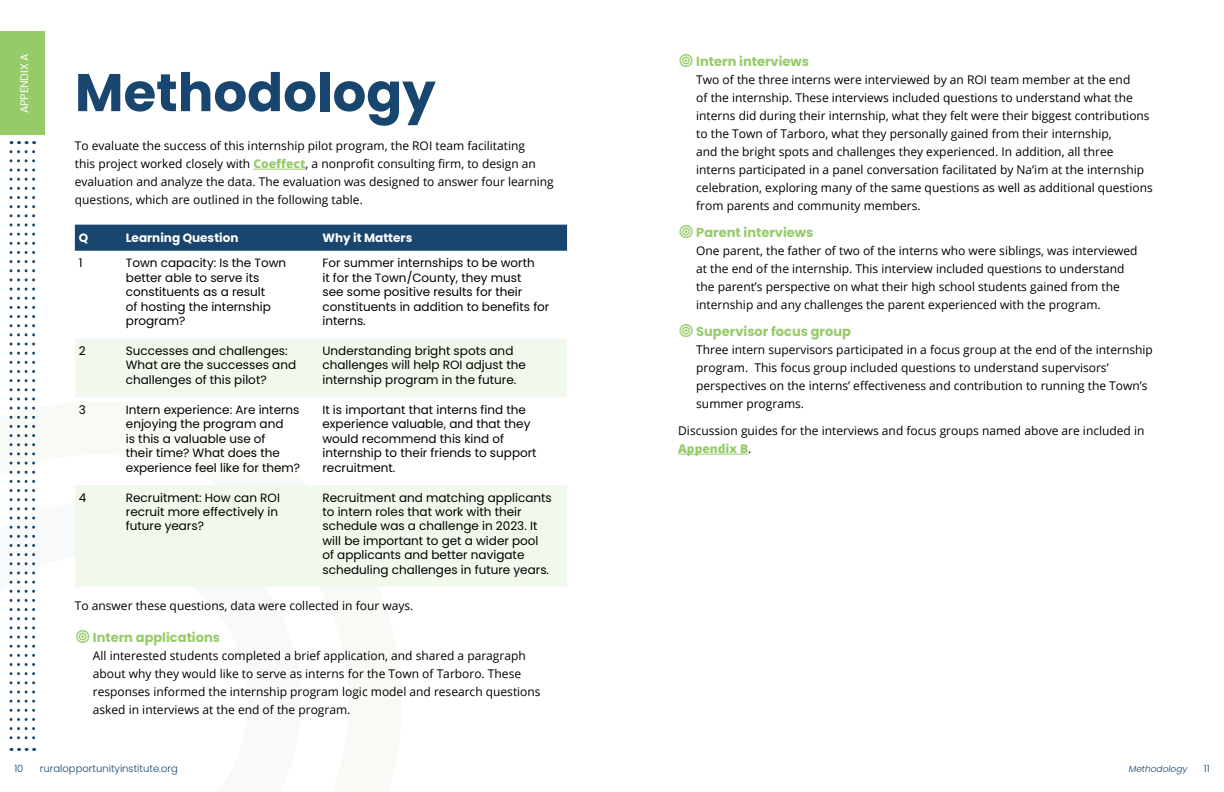
<style>
.page{position:relative;width:1224px;height:792px;background:#fff}
.page>*{position:absolute;margin:0;border:0;box-sizing:border-box;transform-origin:0 0}
.t1{font:700 53px "Poppins";color:#19466e}
.t2{font:700 13px "Poppins";color:#96cb6a}
.t3{font:12px/18px "Open Sans";color:#000}
.t4{font:12px/14.4px "Poppins";color:#000}
.t5{font:700 12px "Poppins";color:#fff}
.t6{font:11px "Poppins";letter-spacing:-.02em;color:#fff}
.t7{font:300 10px "Poppins";color:#19466e}
.t8{font:italic 300 9px "Poppins";color:#19466e}
.s1{font-weight:800;color:#96cb6a}
</style>
<div class="page">
<div style="left:0;top:32px;width:45px;height:103px;background:#96cb6a"></div>
<svg style="left:10px;top:152px;width:25px;height:599px"></svg>
<hr style="left:253px;top:169px;width:53px;height:1px;background:#96cb6a">
<hr style="left:678px;top:454px;width:70px;height:1px;background:#96cb6a">
<div style="left:75px;top:225px;width:492px;height:26px;background:#19466e"></div>
<svg style="left:75px;top:338px;width:492px;height:249px;fill:#f1f8ec"></svg>
<p class="t6" style="left:18px;top:113px;width:61px;rotate:-90deg">APPENDIX A</p>
<h1 class="t1" style="left:75px;top:62px;width:362px">Methodology</h1>
<p class="t3" style="left:75px;top:137px;width:481px">To evaluate the success of this internship pilot program, the ROI team facilitating<br>this project worked closely with <span class="s1">Coeffect</span>, a nonprofit consulting firm, to design an evaluation and analyze the data. The evaluation was designed to answer four learning questions, which are outlined in the following table.</p>
<p class="t5" style="left:79px;top:231px;width:11px">Q</p>
<p class="t5" style="left:126px;top:231px;width:114px">Learning Question</p>
<p class="t5" style="left:322px;top:231px;width:91px">Why it Matters</p>
<p class="t4" style="left:79px;top:256px;width:5px">1</p>
<p class="t4" style="left:126px;top:256px;width:162px">Town capacity: Is the Town better able to serve its constituents as a result<br>of hosting the internship program?</p>
<p class="t4" style="left:322px;top:256px;width:229px">For summer internships to be worth<br>it for the Town/County, they must<br>see some positive results for their constituents in addition to benefits for interns.</p>
<p class="t4" style="left:79px;top:344px;width:8px">2</p>
<p class="t4" style="left:126px;top:344px;width:172px">Successes and challenges:<br>What are the successes and challenges of this pilot?</p>
<p class="t4" style="left:322px;top:344px;width:205px">Understanding bright spots and challenges will help ROI adjust the internship program in the future.</p>
<p class="t4" style="left:79px;top:403px;width:9px">3</p>
<p class="t4" style="left:126px;top:403px;width:176px">Intern experience: Are interns enjoying the program and<br>is this a valuable use of<br>their time? What does the experience feel like for them?</p>
<p class="t4" style="left:322px;top:403px;width:216px">It is important that interns find the experience valuable, and that they would recommend this kind of internship to their friends to support recruitment.</p>
<p class="t4" style="left:79px;top:490px;width:9px">4</p>
<p class="t4" style="left:126px;top:490px;width:156px">Recruitment: How can ROI recruit more effectively in future years?</p>
<p class="t4" style="left:322px;top:490px;width:231px">Recruitment and matching applicants to intern roles that work with their schedule was a challenge in 2023. It will be important to get a wider pool of applicants and better navigate scheduling challenges in future years.</p>
<p class="t3" style="left:75px;top:597px;width:340px">To answer these questions, data were collected in four ways.</p>
<p class="t2" style="left:93px;top:630px;width:129px">Intern applications</p>
<p class="t3" style="left:93px;top:646px;width:449px">All interested students completed a brief application, and shared a paragraph about why they would like to serve as interns for the Town of Tarboro. These responses informed the internship program logic model and research questions asked in interviews at the end of the program.</p>
<p class="t7" style="left:14px;top:763px;width:11px">10</p>
<p class="t7" style="left:40px;top:763px;width:139px">ruralopportunityinstitute.org</p>
<p class="t2" style="left:696px;top:54px;width:114px">Intern interviews</p>
<p class="t3" style="left:696px;top:71px;width:458px">Two of the three interns were interviewed by an ROI team member at the end<br>of the internship. These interviews included questions to understand what the interns did during their internship, what they felt were their biggest contributions to the Town of Tarboro, what they personally gained from their internship,<br>and the bright spots and challenges they experienced. In addition, all three interns participated in a panel conversation facilitated by Na’im at the internship celebration, exploring many of the same questions as well as additional questions from parents and community members.</p>
<p class="t2" style="left:696px;top:225px;width:119px">Parent interviews</p>
<p class="t3" style="left:696px;top:242px;width:443px">One parent, the father of two of the interns who were siblings, was interviewed at the end of the internship. This interview included questions to understand the parent’s perspective on what their high school students gained from the internship and any challenges the parent experienced with the program.</p>
<p class="t2" style="left:696px;top:324px;width:156px">Supervisor focus group</p>
<p class="t3" style="left:696px;top:341px;width:458px">Three intern supervisors participated in a focus group at the end of the internship program. This focus group included questions to understand supervisors’ perspectives on the interns’ effectiveness and contribution to running the Town’s summer programs.</p>
<p class="t3" style="left:678px;top:422px;width:468px">Discussion guides for the interviews and focus groups named above are included in<br><span class="s1">Appendix B</span>.</p>
<p class="t8" style="left:1129px;top:764px;width:60px">Methodology</p>
<p class="t7" style="left:1204px;top:763px;width:7px">11</p>
</div>
